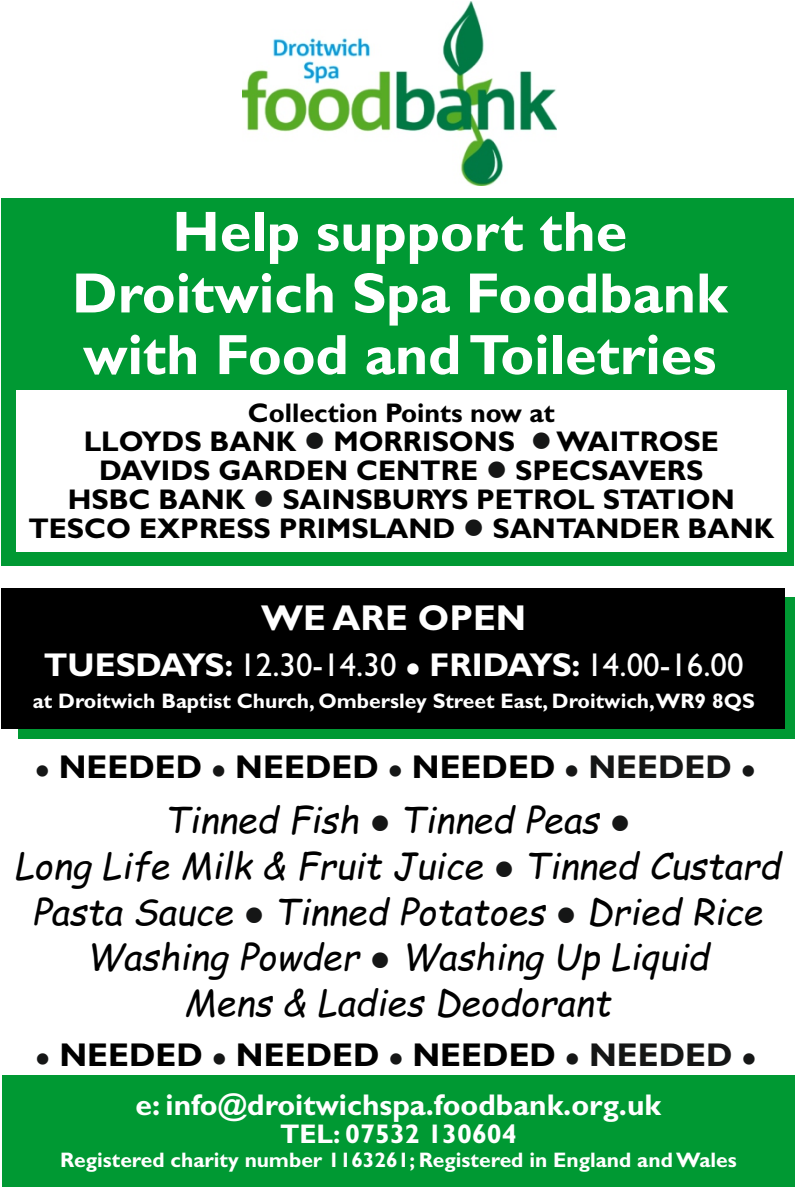
<style>
.page{position:relative;width:801px;height:1195px;background:#fff}
.page>*{position:absolute;margin:0;border:0;box-sizing:border-box;transform-origin:0 0}
.t1{font:700 57px/61.5px "Gill Sans";color:#fff;text-align:center}
.t2{font:italic 36px/45.8px "Comic Sans MS";color:#000;text-align:center}
.t3{font:700 36px "Gill Sans";color:#fff}
.t4{font:700 33px "Gill Sans";color:#000}
.t5{font:33px "Gill Sans";color:#fff}
.t6{font:700 30px "Gill Sans";color:#fff}
.t7{font:700 28.5px/29.1px "Gill Sans";color:#000;text-align:center}
.t8{font:700 27px "Gill Sans";color:#000}
.t9{font:700 27px "Gill Sans";color:#fff}
.t10{font:700 21px "Gill Sans";color:#fff}
.s1{color:#151616}
.s2{font-weight:700}
</style>
<div class="page">
<img style="left:243px;top:2px;width:313px;height:183px">
<div style="left:2px;top:198px;width:792px;height:367px;background:#093"></div>
<div style="left:16px;top:390px;width:770px;height:161px;background:#fff"></div>
<div style="left:2px;top:1075px;width:792px;height:111px;background:#093"></div>
<div style="left:18px;top:596px;width:777px;height:142px;background:#093"></div>
<div style="left:2px;top:587px;width:783px;height:141px;background:#000"></div>
<h1 class="t1" style="left:72px;top:207px;width:657px">Help support the<br>Droitwich Spa Foodbank with Food and Toiletries</h1>
<p class="t8" style="left:248px;top:403px;width:308px">Collection Points now at</p>
<p class="t7" style="left:28px;top:429px;width:747px">LLOYDS BANK <span class="s1">●</span> MORRISONS <span class="s1">●</span>WAITROSE DAVIDS GARDEN CENTRE <span class="s1">●</span> SPECSAVERS<br>HSBC BANK <span class="s1">●</span> SAINSBURYS PETROL STATION TESCO EXPRESS PRIMSLAND <span class="s1">●</span> SANTANDER BANK</p>
<p class="t3" style="left:261px;top:605px;width:266px">WE ARE OPEN</p>
<p class="t5" style="left:44px;top:653px;width:701px"><span class="s2">TUESDAYS:</span> 12.30-14.30 ● <span class="s2">FRIDAYS:</span> 14.00-16.00</p>
<p class="t10" style="left:33px;top:693px;width:723px">at Droitwich Baptist Church, Ombersley Street East, Droitwich,WR9 8QS</p>
<p class="t4" style="left:35px;top:755px;width:722px"><span class="s1">●</span> NEEDED <span class="s1">●</span> NEEDED <span class="s1">●</span> NEEDED <span class="s1">● NEEDED</span> <span class="s1">●</span></p>
<p class="t2" style="left:14px;top:800px;width:768px">Tinned Fish <span class="s1">●</span> Tinned Peas <span class="s1">●<br></span>Long Life Milk &amp; Fruit Juice <span class="s1">●</span> Tinned Custard Pasta Sauce <span class="s1">●</span> Tinned Potatoes <span class="s1">●</span> Dried Rice Washing Powder <span class="s1">●</span> Washing Up Liquid<br>Mens &amp; Ladies Deodorant</p>
<p class="t4" style="left:36px;top:1042px;width:722px"><span class="s1">●</span> NEEDED <span class="s1">●</span> NEEDED <span class="s1">●</span> NEEDED <span class="s1">● NEEDED</span> <span class="s1">●</span></p>
<p class="t6" style="left:136px;top:1094px;width:527px">e: info@droitwichspa.foodbank.org.uk</p>
<p class="t9" style="left:280px;top:1124px;width:238px">TEL: 07532 130604</p>
<p class="t10" style="left:60px;top:1152px;width:678px">Registered charity number 1163261; Registered in England and Wales</p>
</div>
